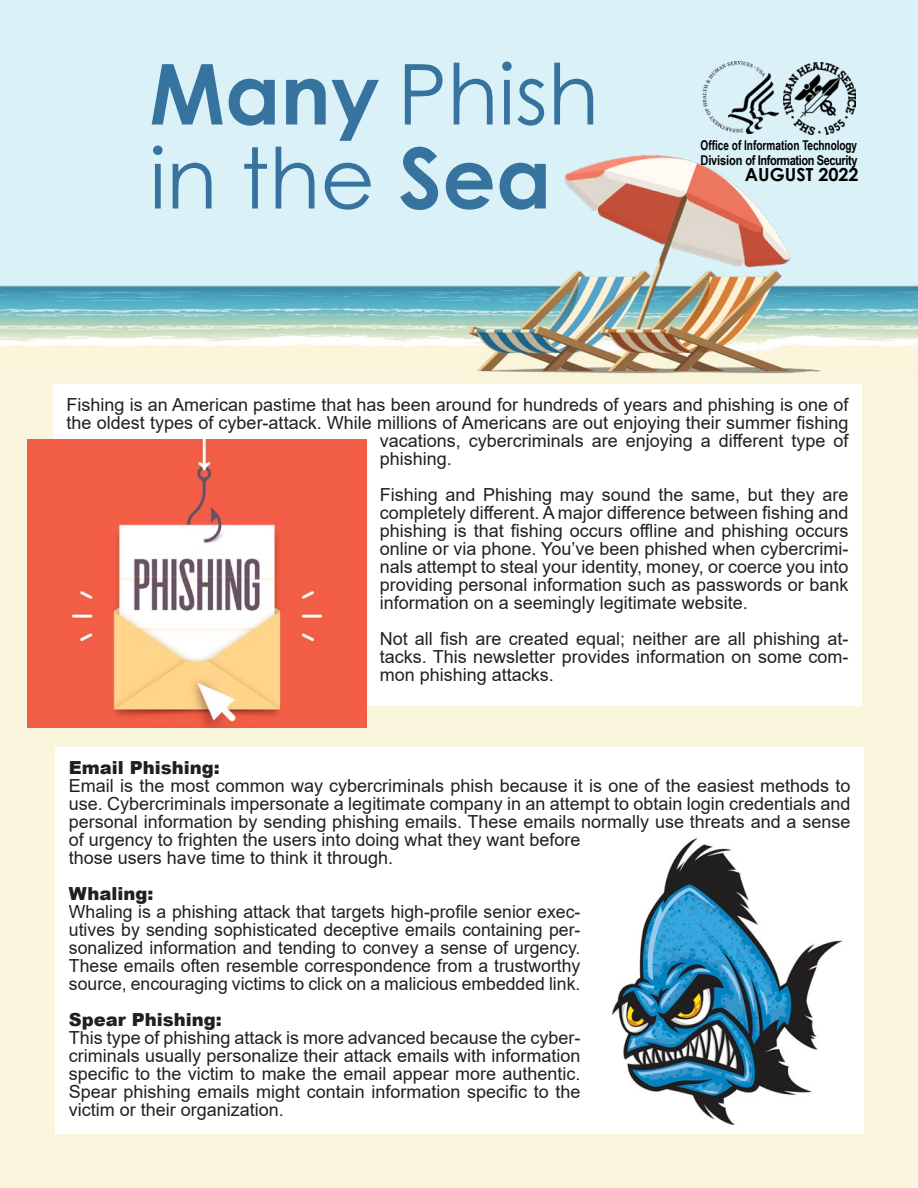
<style>
.page{position:relative;width:918px;height:1188px;background:#f9f6dd}
.page>*{position:absolute;margin:0;border:0;box-sizing:border-box;transform-origin:0 0}
.t1{font:84px/84px "Century Gothic";color:#36749f}
.t2{font:18px/18px "Arial";color:#231f20;text-align:justify}
.t3{font:900 18px "Arial";color:#231f20}
.t4{font:700 18px "Century Gothic";color:#000}
.t5{font:700 13.5px/15px "Arial Narrow";letter-spacing:-.01em;color:#000;scale:.91 1}
.s1{font-weight:700}
</style>
<div class="page">
<div style="left:0;top:0;width:918px;height:324px;background:#daf1f7"></div>
<img style="left:702px;top:62px;width:77px;height:71px">
<img style="left:784px;top:63px;width:71px;height:71px">
<div style="left:53px;top:384px;width:809px;height:322px;background:#fff"></div>
<img style="left:0;top:155px;width:918px;height:219px">
<img style="left:27px;top:440px;width:339px;height:288px">
<div style="left:55px;top:747px;width:809px;height:387px;background:#fff"></div>
<img style="left:612px;top:839px;width:230px;height:286px">
<h1 class="t1" style="left:149px;top:51px;width:451px"><span class="s1">Many</span> Phish in the <span class="s1">Sea</span></h1>
<p class="t5" style="left:700px;top:137px;width:174px">Office of Information Technology<br>Division of Information Security</p>
<p class="t4" style="left:745px;top:161px;width:115px">AUGUST 2022</p>
<p class="t2" style="left:67px;top:395px;width:783px">Fishing is an American pastime that has been around for hundreds of years and phishing is one of</p>
<p class="t2" style="left:67px;top:413px;width:783px">the oldest types of cyber-attack. While millions of Americans are out enjoying their summer fishing</p>
<p class="t2" style="left:380px;top:431px;width:470px">vacations, cybercriminals are enjoying a different type of</p>
<p class="t2" style="left:380px;top:449px;width:74px">phishing.</p>
<p class="t2" style="left:380px;top:485px;width:470px">Fishing and Phishing may sound the same, but they are completely different. A major difference between fishing and phishing is that fishing occurs offline and phishing occurs online or via phone. You’ve been phished when cybercrimi&shy;nals attempt to steal your identity, money, or coerce you into providing personal information such as passwords or bank information on a seemingly legitimate website.</p>
<p class="t2" style="left:380px;top:629px;width:470px">Not all fish are created equal; neither are all phishing at&shy;tacks. This newsletter provides information on some com&shy;mon phishing attacks.</p>
<h2 class="t3" style="left:69px;top:754px;width:152px">Email Phishing:</h2>
<p class="t2" style="left:69px;top:777px;width:783px;text-align:left">Email is the most common way cybercriminals phish because it is one of the easiest methods to use. Cybercriminals impersonate a legitimate company in an attempt to obtain login credentials and personal information by sending phishing emails. These emails normally use threats and a sense of urgency to frighten the users into doing what they want before<br>those users have time to think it through.</p>
<h2 class="t3" style="left:69px;top:880px;width:86px">Whaling:</h2>
<p class="t2" style="left:69px;top:903px;width:513px">Whaling is a phishing attack that targets high-profile senior exec&shy;utives by sending sophisticated deceptive emails containing per&shy;sonalized information and tending to convey a sense of urgency.<br>These emails often resemble correspondence from a trustworthy source, encouraging victims to click on a malicious embedded link.</p>
<h2 class="t3" style="left:69px;top:1006px;width:154px">Spear Phishing:</h2>
<p class="t2" style="left:69px;top:1029px;width:513px">This type of phishing attack is more advanced because the cyber&shy;criminals usually personalize their attack emails with information specific to the victim to make the email appear more authentic.<br>Spear phishing emails might contain information specific to the victim or their organization.</p>
</div>
